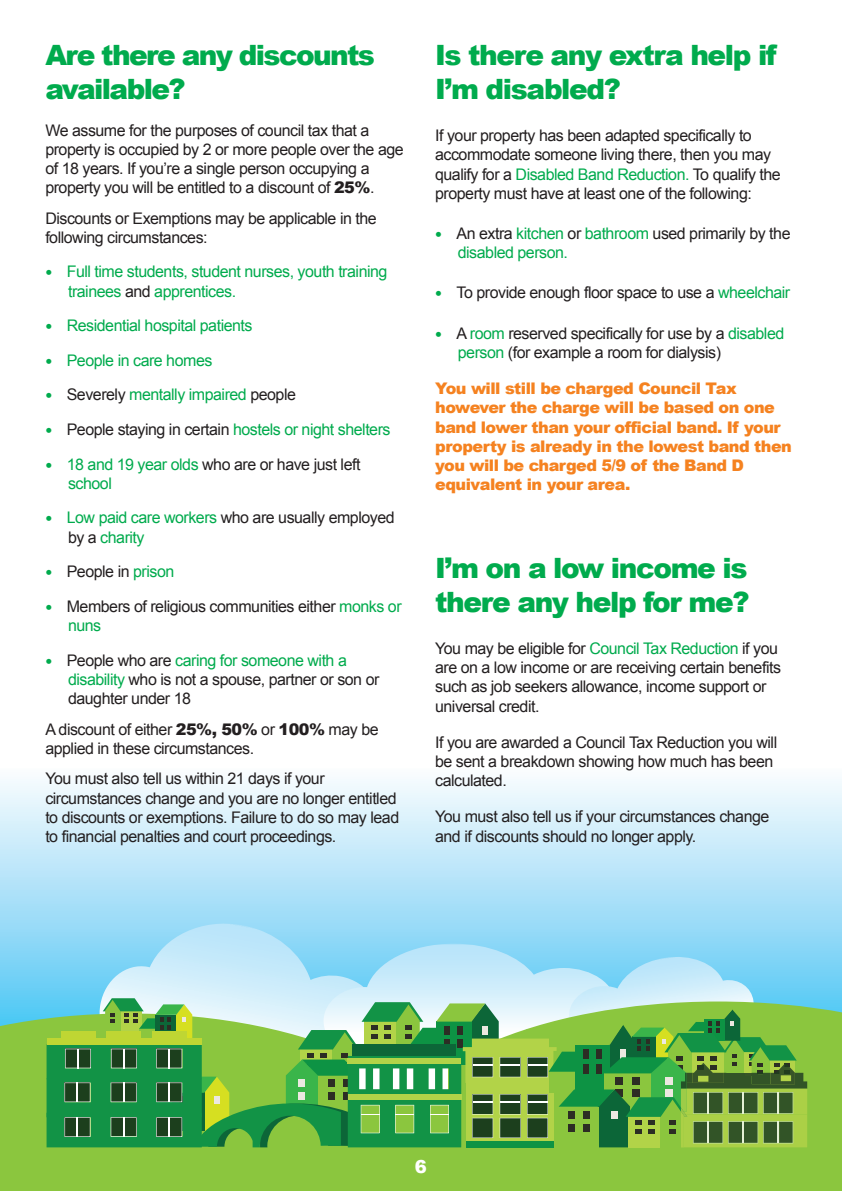
<style>
.page{position:relative;width:842px;height:1191px;background:#fff}
.page>*{position:absolute;margin:0;border:0;box-sizing:border-box;transform-origin:0 0}
.t1{font:900 28px/33.6px "Arial";letter-spacing:-.05em;color:#00ab4d}
.t2{font:900 18px "Arial";color:#fff}
.t3{font:16px/19.2px "Arial";letter-spacing:-.03em;color:#231f20}
.t4{font:16px/19.4px "Arial";letter-spacing:-.03em;color:#00ab4d}
.t5{font:900 16px/19.2px "Arial";letter-spacing:-.03em;color:#f58220}
.s1{font-weight:900}
.s2{font-family:"Inter";font-weight:800}
.s3{color:#231f20}
.s4{font-family:"Inter";font-weight:800;color:#00ab4d}
.s5{color:#00ab4d}
</style>
<div class="page">
<svg style="left:0;top:779px;width:842px;height:234px;background:#c0e8fa"></svg>
<svg style="left:96px;top:923px;width:289px;height:20px;background:#9edcf8"></svg>
<svg style="left:807px;top:1001px;width:35px;height:113px;background:#87c64b"></svg>
<svg style="left:0;top:1013px;width:47px;height:101px;background:#84c54e"></svg>
<div style="left:0;top:1114px;width:842px;height:77px;background:#8bc63e"></div>
<svg style="left:47px;top:943px;width:760px;height:204px;background:#74b784"></svg>
<hr style="left:707px;top:1121px;width:2px;height:22px;background:#e4f0d4">
<hr style="left:742px;top:1121px;width:2px;height:22px;background:#e4f0d4">
<hr style="left:777px;top:1121px;width:2px;height:22px;background:#e4f0d4">
<p class="t1" style="left:45px;top:38px;width:331px">Are there any discounts available?</p>
<p class="t3" style="left:45px;top:120px;width:360px">We assume for the purposes of council tax that a property is occupied by 2 or more people over the age of 18 years. If you’re a single person occupying a property you will be entitled to a discount of <span class="s1">25%</span>.</p>
<p class="t3" style="left:45px;top:209px;width:333px">Discounts or Exemptions may be applicable in the following circumstances:</p>
<p class="t4" style="left:68px;top:262px;width:321px;text-indent:-23px"><span class="s2">•</span> Full time students, student nurses, youth training trainees <span class="s3">and</span> apprentices.</p>
<p class="t4" style="left:45px;top:316px;width:209px"><span class="s2">•</span> Residential hospital patients</p>
<p class="t4" style="left:45px;top:350px;width:169px"><span class="s2">•</span> People in care homes</p>
<p class="t4" style="left:45px;top:385px;width:252px"><span class="s2">•</span> <span class="s3">Severely</span> mentally impaired <span class="s3">people</span></p>
<p class="t3" style="left:45px;top:420px;width:347px"><span class="s4">•</span> People staying in certain <span class="s5">hostels or night shelters</span></p>
<p class="t4" style="left:68px;top:454px;width:294px;text-indent:-23px"><span class="s2">•</span> 18 and 19 year olds <span class="s3">who are or have just left </span>school</p>
<p class="t4" style="left:68px;top:508px;width:328px;text-indent:-23px"><span class="s2">•</span> Low paid care workers <span class="s3">who are usually employed by a</span> charity</p>
<p class="t3" style="left:45px;top:562px;width:130px"><span class="s4">•</span> People in <span class="s5">prison</span></p>
<p class="t3" style="left:68px;top:596px;width:335px;text-indent:-23px"><span class="s4">•</span> Members of religious communities either <span class="s5">monks or nuns</span></p>
<p class="t3" style="left:68px;top:650px;width:313px;text-indent:-23px"><span class="s4">•</span> People who are <span class="s5">caring for someone with a disability</span> who is not a spouse, partner or son or daughter under 18</p>
<p class="t3" style="left:45px;top:719px;width:335px">A discount of either <span class="s1">25%, 50%</span> or <span class="s1">100%</span> may be applied in these circumstances.</p>
<p class="t3" style="left:45px;top:769px;width:355px">You must also tell us within 21 days if your circumstances change and you are no longer entitled to discounts or exemptions. Failure to do so may lead to financial penalties and court proceedings.</p>
<p class="t1" style="left:435px;top:38px;width:343px">Is there any extra help if<br>I’m disabled?</p>
<p class="t3" style="left:435px;top:126px;width:347px">If your property has been adapted specifically to accommodate someone living there, then you may qualify for a <span class="s5">Disabled Band Reduction.</span> To qualify the property must have at least one of the following:</p>
<p class="t4" style="left:458px;top:224px;width:334px;text-indent:-23px"><span class="s2">•</span> <span class="s3">An extra</span> kitchen <span class="s3">or</span> bathroom <span class="s3">used primarily by the </span>disabled person.</p>
<p class="t3" style="left:435px;top:283px;width:357px"><span class="s4">•</span> To provide enough floor space to use a <span class="s5">wheelchair</span></p>
<p class="t3" style="left:458px;top:323px;width:328px;text-indent:-23px"><span class="s4">•</span> A <span class="s5">room</span> reserved specifically for use by a <span class="s5">disabled person</span> (for example a room for dialysis)</p>
<p class="t5" style="left:435px;top:378px;width:358px">You will still be charged Council Tax however the charge will be based on one band lower than your official band. If your property is already in the lowest band then you will be charged 5/9 of the Band D equivalent in your area.</p>
<p class="t1" style="left:435px;top:550px;width:316px">I’m on a low income is there any help for me?</p>
<p class="t3" style="left:435px;top:639px;width:347px">You may be eligible for <span class="s5">Council Tax Reduction</span> if you are on a low income or are receiving certain benefits such as job seekers allowance, income support or universal credit.</p>
<p class="t3" style="left:435px;top:732px;width:344px">If you are awarded a Council Tax Reduction you will be sent a breakdown showing how much has been calculated.</p>
<p class="t3" style="left:435px;top:807px;width:336px">You must also tell us if your circumstances change and if discounts should no longer apply.</p>
<p class="t2" style="left:415px;top:1153px;width:14px">6</p>
</div>
